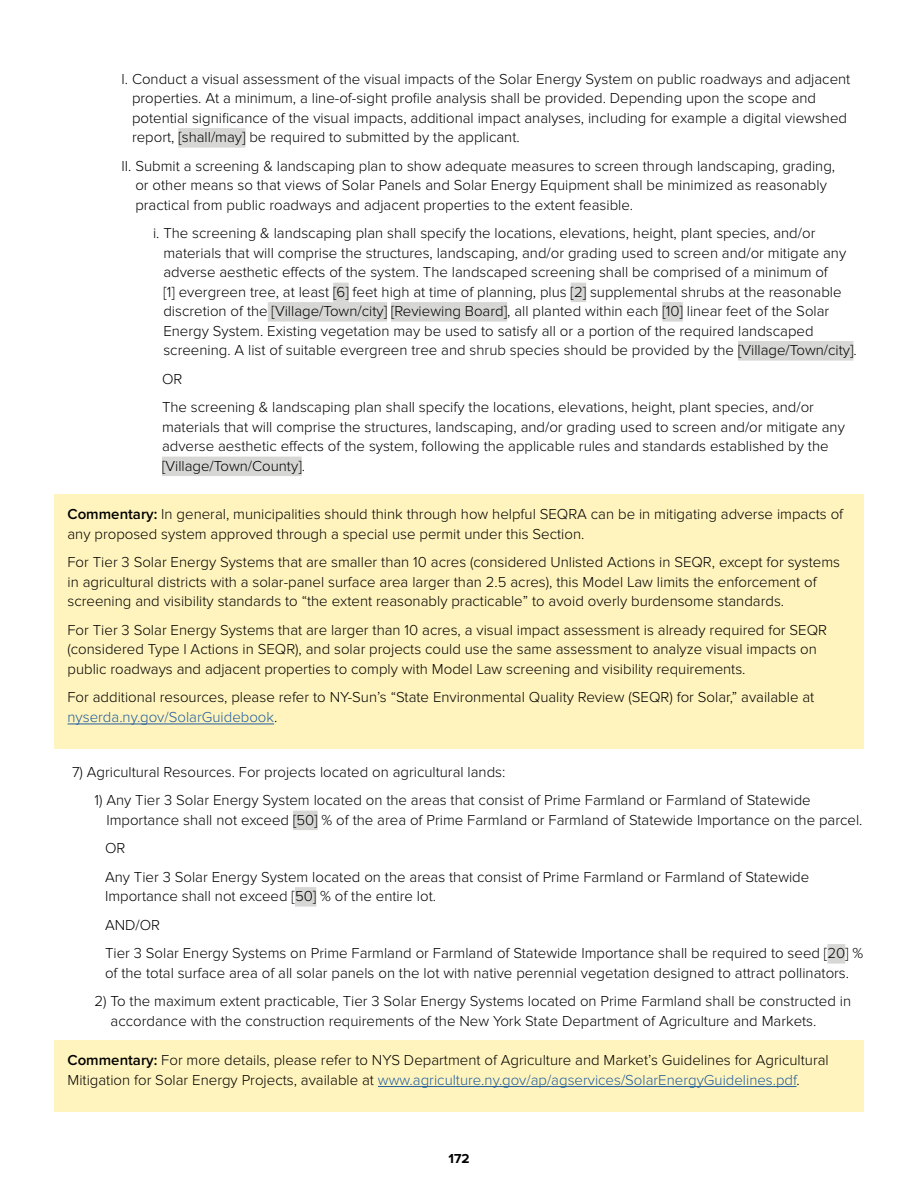
<style>
.page{position:relative;width:918px;height:1188px;background:#fff}
.page>*{position:absolute;margin:0;border:0;box-sizing:border-box;transform-origin:0 0}
.Body_Text{font:300 15px/19.5px "Proxima Nova";color:#000}
.Body_Bullet_Indent_4{font:300 15px/19.5px "Proxima Nova";color:#000}
.Body_Bullet_Indent_2{font:300 15px/19.5px "Proxima Nova";color:#000}
.Body_Bullet_Indent_3{font:300 15px/19.5px "Proxima Nova";color:#000}
.Body_Bullet_Indent_1{font:300 15px "Proxima Nova";color:#000}
.t1{font:700 13.5px "Proxima Nova";color:#000}
.s1{font-weight:600}
.s2{color:#215e9e}
</style>
<div class="page">
<div style="left:178px;top:128px;width:68px;height:20px;background:#d7d8d6"></div>
<div style="left:333px;top:283px;width:16px;height:19px;background:#d7d8d6"></div>
<div style="left:571px;top:283px;width:15px;height:19px;background:#d7d8d6"></div>
<div style="left:268px;top:302px;width:119px;height:20px;background:#d7d8d6"></div>
<div style="left:391px;top:302px;width:116px;height:20px;background:#d7d8d6"></div>
<div style="left:662px;top:302px;width:21px;height:20px;background:#d7d8d6"></div>
<div style="left:738px;top:341px;width:116px;height:20px;background:#d7d8d6"></div>
<div style="left:162px;top:457px;width:140px;height:19px;background:#d7d8d6"></div>
<div style="left:293px;top:811px;width:25px;height:19px;background:#d7d8d6"></div>
<div style="left:295px;top:887px;width:21px;height:20px;background:#d7d8d6"></div>
<div style="left:827px;top:944px;width:18px;height:20px;background:#d7d8d6"></div>
<div style="left:54px;top:494px;width:810px;height:254px;background:#fff4bd"></div>
<hr style="left:68px;top:724px;width:206px;height:1px;background:#215e9e">
<div style="left:54px;top:1040px;width:810px;height:71px;background:#fff4bd"></div>
<hr style="left:378px;top:1086px;width:419px;height:1px;background:#215e9e">
<p class="Body_Bullet_Indent_3" style="left:132px;top:69px;width:720px;text-indent:-11px">I. Conduct a visual assessment of the visual impacts of the Solar Energy System on public roadways and adjacent properties. At a minimum, a line-of-sight profile analysis shall be provided. Depending upon the scope and potential significance of the visual impacts, additional impact analyses, including for example a digital viewshed report, [shall/may] be required to submitted by the applicant.</p>
<p class="Body_Bullet_Indent_3" style="left:135px;top:156px;width:701px;text-indent:-14px">II. Submit a screening &amp; landscaping plan to show adequate measures to screen through landscaping, grading, or other means so that views of Solar Panels and Solar Energy Equipment shall be minimized as reasonably practical from public roadways and adjacent properties to the extent feasible.</p>
<p class="Body_Bullet_Indent_4" style="left:163px;top:224px;width:695px;text-indent:-10px">i. The screening &amp; landscaping plan shall specify the locations, elevations, height, plant species, and/or materials that will comprise the structures, landscaping, and/or grading used to screen and/or mitigate any adverse aesthetic effects of the system. The landscaped screening shall be comprised of a minimum of<br>[1] evergreen tree, at least [6] feet high at time of planning, plus [2] supplemental shrubs at the reasonable discretion of the [Village/Town/city] [Reviewing Board], all planted within each [10] linear feet of the Solar Energy System. Existing vegetation may be used to satisfy all or a portion of the required landscaped screening. A list of suitable evergreen tree and shrub species should be provided by the [Village/Town/city].</p>
<p class="Body_Bullet_Indent_4" style="left:162px;top:369px;width:22px">OR</p>
<p class="Body_Bullet_Indent_4" style="left:162px;top:398px;width:684px">The screening &amp; landscaping plan shall specify the locations, elevations, height, plant species, and/or materials that will comprise the structures, landscaping, and/or grading used to screen and/or mitigate any adverse aesthetic effects of the system, following the applicable rules and standards established by the [Village/Town/County].</p>
<p class="Body_Text" style="left:68px;top:505px;width:777px"><span class="s1">Commentary:</span> In general, municipalities should think through how helpful SEQRA can be in mitigating adverse impacts of any proposed system approved through a special use permit under this Section.</p>
<p class="Body_Text" style="left:68px;top:553px;width:774px">For Tier 3 Solar Energy Systems that are smaller than 10 acres (considered Unlisted Actions in SEQR, except for systems in agricultural districts with a solar-panel surface area larger than 2.5 acres), this Model Law limits the enforcement of screening and visibility standards to “the extent reasonably practicable” to avoid overly burdensome standards.</p>
<p class="Body_Text" style="left:68px;top:620px;width:761px">For Tier 3 Solar Energy Systems that are larger than 10 acres, a visual impact assessment is already required for SEQR (considered Type I Actions in SEQR), and solar projects could use the same assessment to analyze visual impacts on public roadways and adjacent properties to comply with Model Law screening and visibility requirements.</p>
<p class="Body_Text" style="left:68px;top:688px;width:748px">For additional resources, please refer to NY-Sun’s “State Environmental Quality Review (SEQR) for Solar,” available at <span class="s2">nyserda.ny.gov/SolarGuidebook</span>.</p>
<p class="Body_Bullet_Indent_1" style="left:72px;top:763px;width:435px">7) Agricultural Resources. For projects located on agricultural lands:</p>
<p class="Body_Bullet_Indent_2" style="left:106px;top:791px;width:758px;text-indent:-12px">1) Any Tier 3 Solar Energy System located on the areas that consist of Prime Farmland or Farmland of Statewide<br>Importance shall not exceed [50] % of the area of Prime Farmland or Farmland of Statewide Importance on the parcel.</p>
<p class="Body_Bullet_Indent_2" style="left:105px;top:839px;width:22px">OR</p>
<p class="Body_Bullet_Indent_2" style="left:105px;top:867px;width:706px">Any Tier 3 Solar Energy System located on the areas that consist of Prime Farmland or Farmland of Statewide<br>Importance shall not exceed [50] % of the entire lot.</p>
<p class="Body_Bullet_Indent_2" style="left:105px;top:915px;width:57px">AND/OR</p>
<p class="Body_Bullet_Indent_2" style="left:105px;top:944px;width:760px">Tier 3 Solar Energy Systems on Prime Farmland or Farmland of Statewide Importance shall be required to seed [20] % of the total surface area of all solar panels on the lot with native perennial vegetation designed to attract pollinators.</p>
<p class="Body_Bullet_Indent_2" style="left:111px;top:992px;width:742px;text-indent:-16px">2) To the maximum extent practicable, Tier 3 Solar Energy Systems located on Prime Farmland shall be constructed in accordance with the construction requirements of the New York State Department of Agriculture and Markets.</p>
<p class="Body_Text" style="left:68px;top:1050px;width:763px"><span class="s1">Commentary:</span> For more details, please refer to NYS Department of Agriculture and Market’s Guidelines for Agricultural<br>Mitigation for Solar Energy Projects, available at <span class="s2">www.agriculture.ny.gov/ap/agservices/SolarEnergyGuidelines.pdf</span>.</p>
<p class="t1" style="left:448px;top:1150px;width:23px">172</p>
</div>
